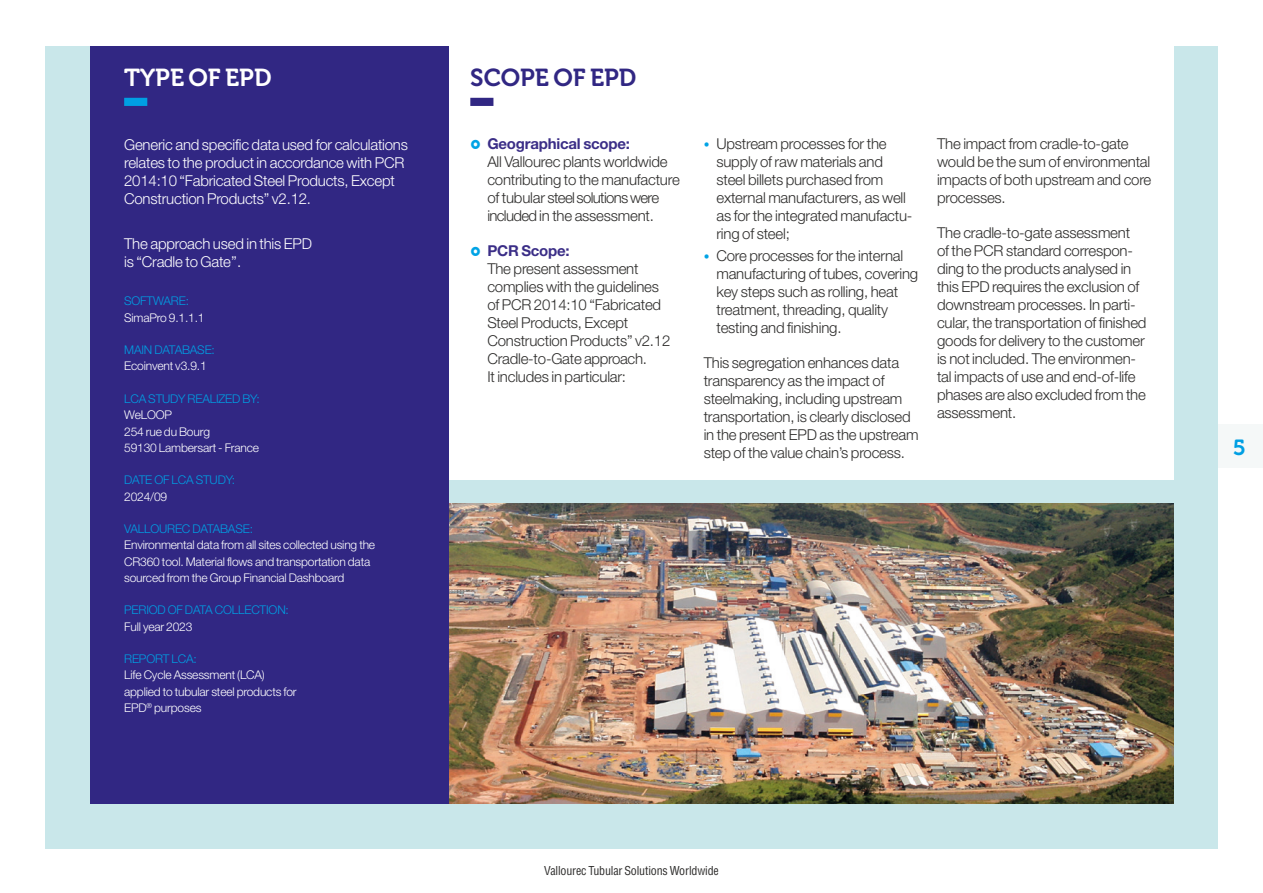
<style>
.page{position:relative;width:1263px;height:893px;background:#fff}
.page>*{position:absolute;margin:0;border:0;box-sizing:border-box;transform-origin:0 0}
.t1{font:24.45px "Museo 700";letter-spacing:-.005em;color:#312783}
.t2{font:24.45px "Museo 700";letter-spacing:-.005em;color:#fff}
.t3{font:21.75px "Museo 700";color:#009fe3}
.t4{font:300 15px/18px "Helvetica Neue LT Std";letter-spacing:-.015em;color:#2e2d2c}
.t5{font:300 15px/18px "Helvetica Neue LT Std";letter-spacing:-.015em;color:#fff}
.t6{font:700 15px "Helvetica Neue LT Std";letter-spacing:-.015em;color:#3b2e87}
.t7{font:300 12px/16.2px "Helvetica Neue LT Std";letter-spacing:-.015em;color:#fff}
.t8{font:300 12px "Helvetica Neue LT Std";letter-spacing:-.015em;color:#009fe3}
.t9{font:condensed 12px "Helvetica LT Std";letter-spacing:-.015em;color:#2e2d2c}
.s1{font-family:"Museo Cyrl 700";font-weight:400;font-size:12.75px;color:#00a3e5}
</style>
<div class="page">
<div style="left:1239px;top:425px;width:24px;height:43px;background:#f5f8f8"></div>
<div style="left:1218px;top:425px;width:42px;height:43px;background:#f5f8f8"></div>
<div style="left:45px;top:46px;width:1173px;height:803px;background:#c9e7ea"></div>
<img style="left:449px;top:503px;width:725px;height:301px">
<div style="left:430px;top:46px;width:744px;height:433px;background:#fff"></div>
<div style="left:90px;top:46px;width:359px;height:758px;background:#312783"></div>
<div style="left:124px;top:98px;width:23px;height:8px;background:#009fe3"></div>
<div style="left:470px;top:98px;width:23px;height:8px;background:#312783"></div>
<h1 class="t2" style="left:124px;top:63px;width:149px">TYPE OF EPD</h1>
<p class="t5" style="left:124px;top:136px;width:285px">Generic and specific data used for calculations relates to the product in accordance with PCR 2014:10 “Fabricated Steel Products, Except Construction Products” v2.12.</p>
<p class="t5" style="left:124px;top:234px;width:189px">The approach used in this EPD is “Cradle to Gate’’.</p>
<p class="t8" style="left:124px;top:294px;width:66px">SOFTWARE:</p>
<p class="t7" style="left:124px;top:309px;width:82px">SimaPro 9.1.1.1</p>
<p class="t8" style="left:124px;top:343px;width:92px">MAIN DATABASE:</p>
<p class="t7" style="left:124px;top:358px;width:84px">Ecoinvent v3.9.1</p>
<p class="t8" style="left:124px;top:391px;width:137px">LCA STUDY REALIZED BY:</p>
<p class="t7" style="left:124px;top:407px;width:137px">WeLOOP<br>254 rue du Bourg<br>59130 Lambersart - France</p>
<p class="t8" style="left:124px;top:473px;width:112px">DATE OF LCA STUDY:</p>
<p class="t7" style="left:124px;top:488px;width:45px">2024/09</p>
<p class="t8" style="left:124px;top:521px;width:130px">VALLOUREC DATABASE:</p>
<p class="t7" style="left:124px;top:537px;width:253px">Environmental data from all sites collected using the<br>CR360 tool. Material flows and transportation data sourced from the Group Financial Dashboard</p>
<p class="t8" style="left:124px;top:603px;width:166px">PERIOD OF DATA COLLECTION:</p>
<p class="t7" style="left:124px;top:618px;width:70px">Full year 2023</p>
<p class="t8" style="left:124px;top:651px;width:74px">REPORT LCA:</p>
<p class="t7" style="left:124px;top:667px;width:174px">Life Cycle Assessment (LCA) applied to tubular steel products for<br>EPD<sup>®</sup> purposes</p>
<h1 class="t1" style="left:470px;top:63px;width:168px">SCOPE OF EPD</h1>
<p class="t6" style="left:487px;top:134px;width:144px">Geographical scope:</p>
<p class="t4" style="left:487px;top:152px;width:194px">All Vallourec plants worldwide contributing to the manufacture of tubular steel solutions were included in the assessment.</p>
<p class="t6" style="left:487px;top:241px;width:84px">PCR Scope:</p>
<p class="t4" style="left:487px;top:259px;width:185px">The present assessment complies with the guidelines of PCR 2014:10 “Fabricated<br>Steel Products, Except<br>Construction Products” v2.12<br>Cradle-to-Gate approach.<br>It includes in particular:</p>
<p class="t4" style="left:716px;top:134px;width:198px;text-indent:-13px"><span class="s1">•</span> Upstream processes for the supply of raw materials and steel billets purchased from external manufacturers, as well as for the integrated manufactu&shy;ring of steel;</p>
<p class="t4" style="left:716px;top:247px;width:203px;text-indent:-13px"><span class="s1">•</span> Core processes for the internal manufacturing of tubes, covering key steps such as rolling, heat treatment, threading, quality testing and finishing.</p>
<p class="t4" style="left:704px;top:354px;width:216px">This segregation enhances data transparency as the impact of steelmaking, including upstream transportation, is clearly disclosed in the present EPD as the upstream step of the value chain’s process.</p>
<p class="t4" style="left:937px;top:134px;width:216px">The impact from cradle-to-gate would be the sum of environmental impacts of both upstream and core processes.</p>
<p class="t4" style="left:937px;top:223px;width:211px">The cradle-to-gate assessment<br>of the PCR standard correspon&shy;ding to the products analysed in this EPD requires the exclusion of downstream processes. In parti&shy;cular, the transportation of finished goods for delivery to the customer is not included. The environmen&shy;tal impacts of use and end-of-life phases are also excluded from the assessment.</p>
<p class="t9" style="left:544px;top:863px;width:176px">Vallourec Tubular Solutions Worldwide</p>
<h2 class="t3" style="left:1233px;top:435px;width:14px">5</h2>
</div>
